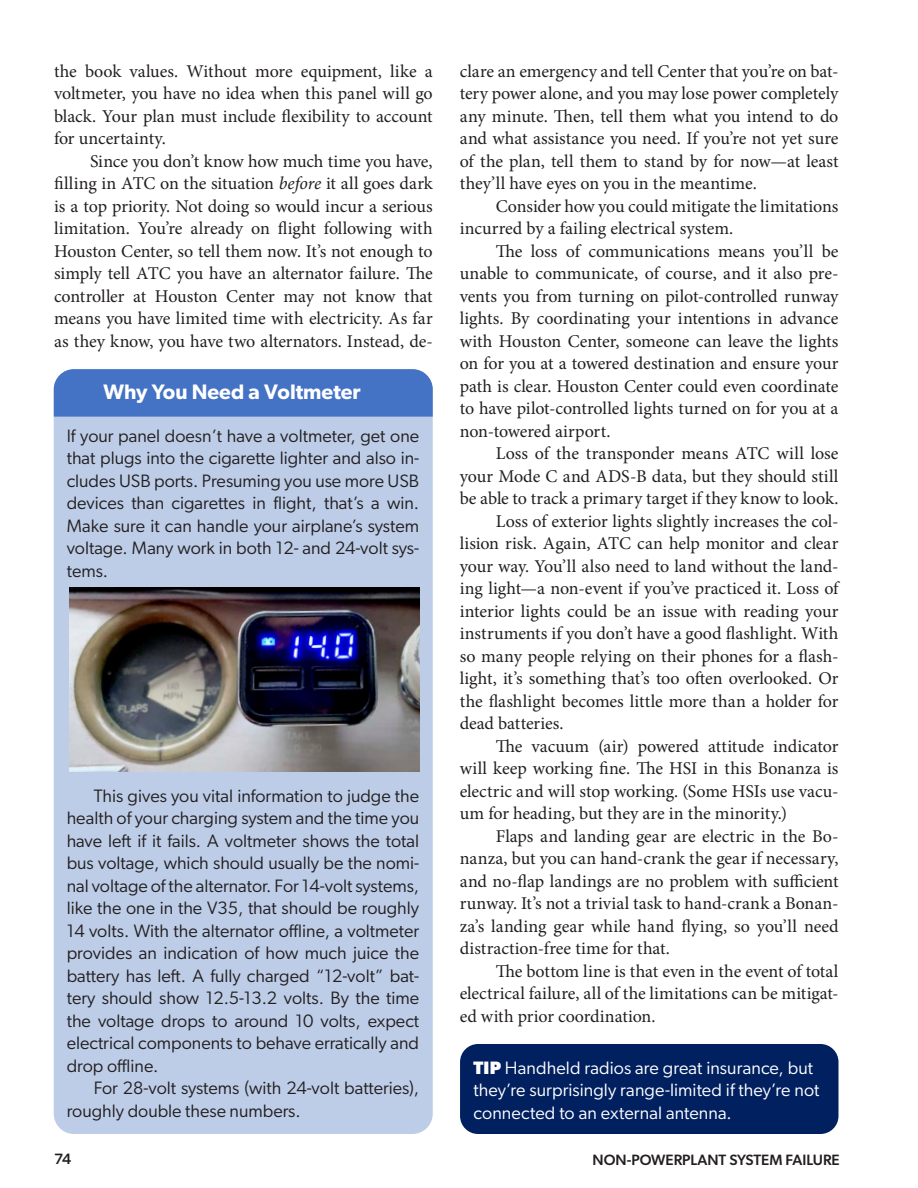
<style>
.page{position:relative;width:918px;height:1188px;background:#fff}
.page>*{position:absolute;margin:0;border:0;box-sizing:border-box;transform-origin:0 0}
.PW_Sidebar_2-Col_Hea{font:600 21px "Gibson";color:#fff}
.PW_Body{font:18px/22.5px "Minion Pro";letter-spacing:-.005em;color:#231f20;text-align:justify}
.PW_Sidebar{font:18px/22.5px "Gibson";color:#231f20;text-align:justify}
.PW_Sidebar_No_Indent{font:18px/22.5px "Gibson";color:#231f20;text-align:justify}
.PW_Tip{font:18px/22.5px "Gibson";letter-spacing:.005em;color:#fff}
.t1{font:500 15px "Gibson";color:#231f20}
.s1{font-style:italic}
.s2{font-weight:700}
</style>
<div class="page">
<div style="left:460px;top:1044px;width:379px;height:90px;background:#002060;border-radius:18px"></div>
<div style="left:54px;top:369px;width:379px;height:765px;background:#bdcde8;border-radius:20px"></div>
<div style="left:54px;top:369px;width:379px;height:48px;background:#4472c4"></div>
<img style="left:70px;top:588px;width:350px;height:184px">
<p class="PW_Body" style="left:54px;top:60px;width:380px">the book values. Without more equipment, like a voltmeter, you have no idea when this panel will go black. Your plan must include flexibility to account for uncertainty.</p>
<p class="PW_Body" style="left:54px;top:150px;width:380px;text-indent:36px">Since you don’t know how much time you have, filling in ATC on the situation <span class="s1">before</span> it all goes dark is a top priority. Not doing so would incur a serious limitation. You’re already on flight following with Houston Center, so tell them now. It’s not enough to simply tell ATC you have an alternator failure. The controller at Houston Center may not know that means you have limited time with electricity. As far as they know, you have two alternators. Instead, de-</p>
<p class="PW_Sidebar_2-Col_Hea" style="left:103px;top:379px;width:259px">Why You Need a Voltmeter</p>
<p class="PW_Sidebar_No_Indent" style="left:67px;top:424px;width:354px">If your panel doesn’t have a voltmeter, get one that plugs into the cigarette lighter and also in&shy;cludes USB ports. Presuming you use more USB devices than cigarettes in flight, that’s a win.<br>Make sure it can handle your airplane’s system voltage. Many work in both 12- and 24-volt sys&shy;tems.</p>
<p class="PW_Sidebar" style="left:67px;top:784px;width:354px;text-indent:27px">This gives you vital information to judge the health of your charging system and the time you have left if it fails. A voltmeter shows the total bus voltage, which should usually be the nomi&shy;nal voltage of the alternator. For 14-volt systems, like the one in the V35, that should be roughly 14 volts. With the alternator offline, a voltmeter provides an indication of how much juice the battery has left. A fully charged “12-volt” bat&shy;tery should show 12.5-13.2 volts. By the time the voltage drops to around 10 volts, expect electrical components to behave erratically and drop offline.</p>
<p class="PW_Sidebar" style="left:67px;top:1076px;width:354px;text-indent:27px">For 28-volt systems (with 24-volt batteries), roughly double these numbers.</p>
<p class="PW_Body" style="left:460px;top:60px;width:380px">clare an emergency and tell Center that you’re on bat&shy;tery power alone, and you may lose power completely any minute. Then, tell them what you intend to do and what assistance you need. If you’re not yet sure of the plan, tell them to stand by for now—at least they’ll have eyes on you in the meantime.</p>
<p class="PW_Body" style="left:460px;top:195px;width:380px;text-indent:36px">Consider how you could mitigate the limitations incurred by a failing electrical system.</p>
<p class="PW_Body" style="left:460px;top:240px;width:380px;text-indent:36px">The loss of communications means you’ll be unable to communicate, of course, and it also pre&shy;vents you from turning on pilot-controlled runway lights. By coordinating your intentions in advance with Houston Center, someone can leave the lights on for you at a towered destination and ensure your path is clear. Houston Center could even coordinate to have pilot-controlled lights turned on for you at a non-towered airport.</p>
<p class="PW_Body" style="left:460px;top:442px;width:380px;text-indent:36px">Loss of the transponder means ATC will lose your Mode C and ADS-B data, but they should still be able to track a primary target if they know to look.</p>
<p class="PW_Body" style="left:460px;top:510px;width:380px;text-indent:36px">Loss of exterior lights slightly increases the col&shy;lision risk. Again, ATC can help monitor and clear your way. You’ll also need to land without the land&shy;ing light—a non-event if you’ve practiced it. Loss of interior lights could be an issue with reading your instruments if you don’t have a good flashlight. With so many people relying on their phones for a flash&shy;light, it’s something that’s too often overlooked. Or the flashlight becomes little more than a holder for dead batteries.</p>
<p class="PW_Body" style="left:460px;top:735px;width:380px;text-indent:36px">The vacuum (air) powered attitude indicator will keep working fine. The HSI in this Bonanza is electric and will stop working. (Some HSIs use vacu&shy;um for heading, but they are in the minority.)</p>
<p class="PW_Body" style="left:460px;top:825px;width:380px;text-indent:36px">Flaps and landing gear are electric in the Bo&shy;nanza, but you can hand-crank the gear if necessary, and no-flap landings are no problem with sufficient runway. It’s not a trivial task to hand-crank a Bonan&shy;za’s landing gear while hand flying, so you’ll need distraction-free time for that.</p>
<p class="PW_Body" style="left:460px;top:960px;width:380px;text-indent:36px">The bottom line is that even in the event of total electrical failure, all of the limitations can be mitigat&shy;ed with prior coordination.</p>
<p class="PW_Tip" style="left:474px;top:1056px;width:347px"><span class="s2">TIP</span> Handheld radios are great insurance, but they’re surprisingly range-limited if they’re not connected to an external antenna.</p>
<p class="t1" style="left:54px;top:1150px;width:19px">74</p>
<p class="t1" style="left:593px;top:1151px;width:249px">NON-POWERPLANT SYSTEM FAILURE</p>
</div>
